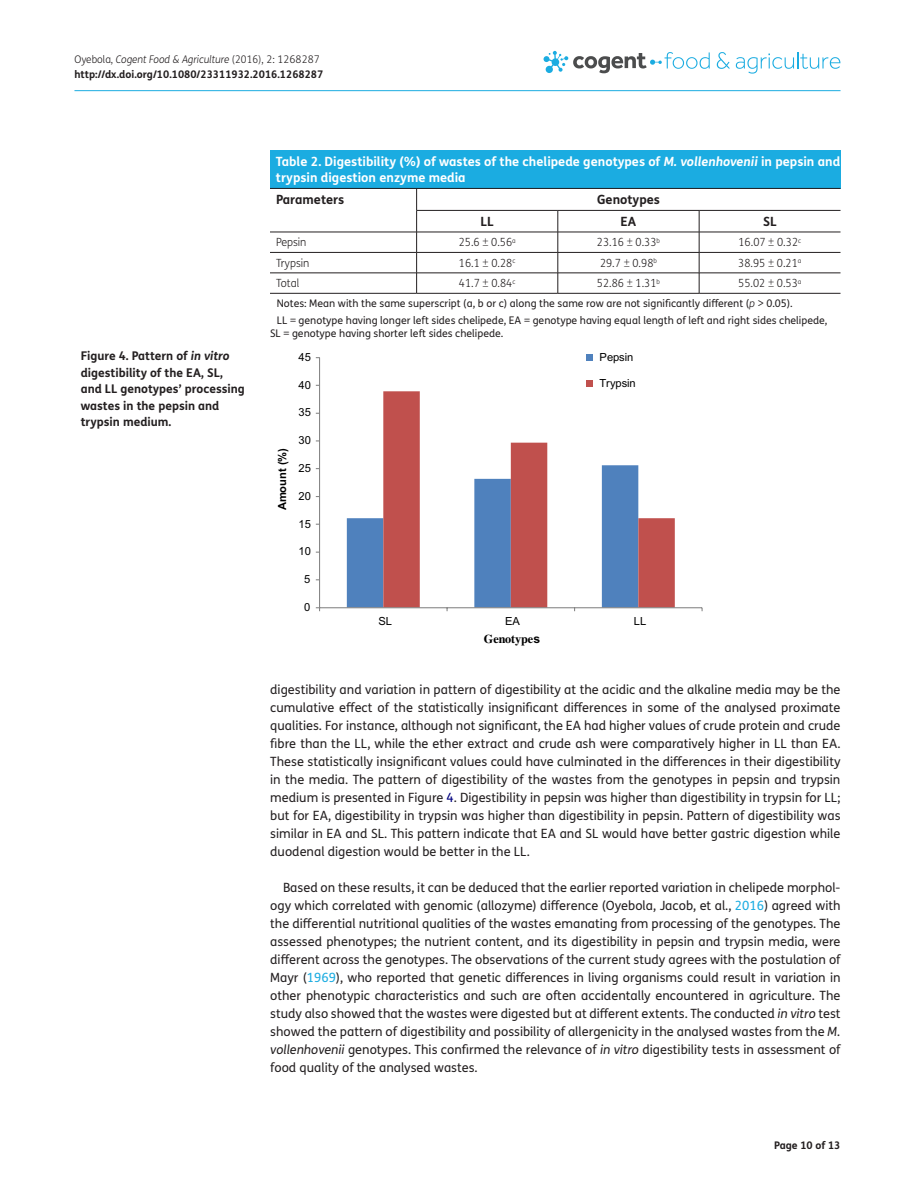
<style>
.page{position:relative;width:915px;height:1191px;background:#fff}
.page>*{position:absolute;margin:0;border:0;box-sizing:border-box;transform-origin:0 0}
.t1{font:12.75px/18px "FS Me Pro";color:#231f20;text-align:justify}
.t2{font:700 12.75px/16.5px "FS Me Pro";color:#fff}
.t3{font:700 12.75px "FS Me Pro";color:#231f20}
.t4{font:700 12.3px "Times";letter-spacing:-.01em;color:#000}
.t5{font:700 12px/16.5px "FS Me Pro";color:#231f20}
.t6{font:300 11.25px "FS Me Pro";color:#231f20;scale:.95 1}
.t7{font:11.25px "Arial";color:#000}
.t8{font:11.1px "Arial";letter-spacing:-.005em;color:#000}
.t9{font:700 11.1px "Arial";letter-spacing:.01em;color:#000}
.t10{font:10.5px/17px "FS Me Pro";color:#231f20}
.t11{font:700 10.5px/15px "FS Me Pro";color:#231f20}
.s1{font-weight:300}
.s2{font-weight:300;font-style:italic}
.s3{font-style:italic}
.s4{font-family:"Arial"}
.s5{color:#000080}
.s6{color:#1bace1}
</style>
<div class="page">
<hr style="left:74px;top:90px;width:766px;height:1px;background:#1bace1">
<svg style="left:543px;top:51px;width:166px;height:22px"></svg>
<svg style="left:716px;top:52px;width:13px;height:17px"></svg>
<svg style="left:735px;top:52px;width:105px;height:22px"></svg>
<svg style="left:383px;top:391px;width:291px;height:216px"></svg>
<hr style="left:319px;top:358px;width:1px;height:250px;background:#868686">
<hr style="left:319px;top:607px;width:382px;height:1px;background:#868686">
<svg style="left:347px;top:465px;width:291px;height:146px"></svg>
<svg style="left:586px;top:354px;width:6px;height:6px"></svg>
<svg style="left:586px;top:381px;width:6px;height:6px"></svg>
<div style="left:270px;top:150px;width:570px;height:39px;background:#1bace1"></div>
<hr style="left:270px;top:188px;width:570px;height:1px;background:#231f20">
<hr style="left:416px;top:210px;width:141px;height:1px;background:#231f20">
<hr style="left:557px;top:210px;width:142px;height:1px;background:#231f20">
<hr style="left:699px;top:210px;width:141px;height:1px;background:#231f20">
<hr style="left:270px;top:232px;width:146px;height:1px;background:#231f20">
<hr style="left:416px;top:232px;width:141px;height:1px;background:#231f20">
<hr style="left:557px;top:232px;width:142px;height:1px;background:#231f20">
<hr style="left:699px;top:232px;width:141px;height:1px;background:#231f20">
<hr style="left:270px;top:252px;width:146px;height:1px;background:#231f20">
<hr style="left:416px;top:252px;width:141px;height:1px;background:#231f20">
<hr style="left:557px;top:252px;width:142px;height:1px;background:#231f20">
<hr style="left:699px;top:252px;width:141px;height:1px;background:#231f20">
<hr style="left:270px;top:273px;width:146px;height:1px;background:#231f20">
<hr style="left:270px;top:293px;width:146px;height:1px;background:#231f20">
<hr style="left:416px;top:273px;width:141px;height:1px;background:#231f20">
<svg style="left:416px;top:189px;width:1px;height:104px"></svg>
<hr style="left:416px;top:293px;width:141px;height:1px;background:#231f20">
<hr style="left:557px;top:273px;width:142px;height:1px;background:#231f20">
<svg style="left:557px;top:210px;width:1px;height:83px"></svg>
<hr style="left:557px;top:293px;width:142px;height:1px;background:#231f20">
<hr style="left:699px;top:273px;width:141px;height:1px;background:#231f20">
<svg style="left:698px;top:210px;width:1px;height:83px"></svg>
<hr style="left:699px;top:293px;width:141px;height:1px;background:#231f20">
<p class="t11" style="left:74px;top:51px;width:250px"><span class="s1">Oyebola,</span> <span class="s2">Cogent Food &amp; Agriculture</span> <span class="s1">(2016), 2: 1268287 </span>http://dx.doi.org/10.1080/23311932.2016.1268287</p>
<p class="t2" style="left:276px;top:152px;width:565px">Table 2. Digestibility (%) of wastes of the chelipede genotypes of <span class="s3">M. vollenhovenii</span> in pepsin and trypsin digestion enzyme media</p>
<p class="t3" style="left:276px;top:190px;width:70px">Parameters</p>
<p class="t3" style="left:597px;top:190px;width:64px">Genotypes</p>
<p class="t3" style="left:480px;top:212px;width:15px">LL</p>
<p class="t3" style="left:620px;top:212px;width:17px">EA</p>
<p class="t3" style="left:762px;top:212px;width:15px">SL</p>
<p class="t6" style="left:276px;top:235px;width:34px">Pepsin</p>
<p class="t6" style="left:458px;top:235px;width:61px">25.6 ± 0.56<sup>a</sup></p>
<p class="t6" style="left:596px;top:235px;width:68px">23.16 ± 0.33<sup>b</sup></p>
<p class="t6" style="left:738px;top:235px;width:67px">16.07 ± 0.32<sup>c</sup></p>
<p class="t6" style="left:276px;top:255px;width:37px">Trypsin</p>
<p class="t6" style="left:459px;top:255px;width:61px">16.1 ± 0.28<sup>c</sup></p>
<p class="t6" style="left:599px;top:255px;width:61px">29.7 ± 0.98<sup>b</sup></p>
<p class="t6" style="left:738px;top:255px;width:68px">38.95 ± 0.21<sup>a</sup></p>
<p class="t6" style="left:276px;top:276px;width:26px">Total</p>
<p class="t6" style="left:459px;top:276px;width:61px">41.7 ± 0.84<sup>c</sup></p>
<p class="t6" style="left:596px;top:276px;width:68px">52.86 ± 1.31<sup>b</sup></p>
<p class="t6" style="left:738px;top:276px;width:68px">55.02 ± 0.53<sup>a</sup></p>
<p class="t5" style="left:81px;top:347px;width:166px">Figure 4. Pattern of <span class="s3">in vitro </span>digestibility of the EA, SL, and LL genotypes’ processing wastes in the pepsin and trypsin medium.</p>
<p class="t10" style="left:277px;top:294px;width:552px">Notes: Mean with the same superscript (a, b or c) along the same row are not significantly different (<span class="s2">p</span> &gt; 0.05).<br>LL = genotype having longer left sides chelipede, EA = genotype having equal length of left and right sides chelipede,</p>
<p class="t10" style="left:270px;top:324px;width:235px">SL = genotype having shorter left sides chelipede.</p>
<p class="t9" style="left:274px;top:510px;width:64px;rotate:-90deg">Amount (%)</p>
<p class="t8" style="left:298px;top:349px;width:14px">45</p>
<p class="t8" style="left:298px;top:377px;width:14px">40</p>
<p class="t8" style="left:298px;top:405px;width:14px">35</p>
<p class="t8" style="left:298px;top:433px;width:14px">30</p>
<p class="t7" style="left:298px;top:460px;width:14px">25</p>
<p class="t8" style="left:298px;top:488px;width:14px">20</p>
<p class="t8" style="left:298px;top:516px;width:14px">15</p>
<p class="t8" style="left:298px;top:544px;width:14px">10</p>
<p class="t8" style="left:304px;top:572px;width:8px">5</p>
<p class="t8" style="left:304px;top:599px;width:8px">0</p>
<p class="t8" style="left:599px;top:349px;width:35px">Pepsin</p>
<p class="t8" style="left:599px;top:375px;width:38px">Trypsin</p>
<p class="t8" style="left:378px;top:614px;width:15px">SL</p>
<p class="t8" style="left:505px;top:614px;width:16px">EA</p>
<p class="t8" style="left:633px;top:614px;width:14px">LL</p>
<p class="t4" style="left:483px;top:627px;width:58px">Genotype<span class="s4">s</span></p>
<p class="t1" style="left:270px;top:680px;width:571px">digestibility and variation in pattern of digestibility at the acidic and the alkaline media may be the cumulative effect of the statistically insignificant differences in some of the analysed proximate qualities. For instance, although not significant, the EA had higher values of crude protein and crude fibre than the LL, while the ether extract and crude ash were comparatively higher in LL than EA.<br>These statistically insignificant values could have culminated in the differences in their digestibility in the media. The pattern of digestibility of the wastes from the genotypes in pepsin and trypsin medium is presented in Figure <span class="s5">4</span>. Digestibility in pepsin was higher than digestibility in trypsin for LL; but for EA, digestibility in trypsin was higher than digestibility in pepsin. Pattern of digestibility was similar in EA and SL. This pattern indicate that EA and SL would have better gastric digestion while duodenal digestion would be better in the LL.</p>
<p class="t1" style="left:270px;top:878px;width:571px;text-indent:13px">Based on these results, it can be deduced that the earlier reported variation in chelipede morphol&shy;ogy which correlated with genomic (allozyme) difference (Oyebola, Jacob, et al., <span class="s6">2016</span>) agreed with the differential nutritional qualities of the wastes emanating from processing of the genotypes. The assessed phenotypes; the nutrient content, and its digestibility in pepsin and trypsin media, were different across the genotypes. The observations of the current study agrees with the postulation of Mayr (<span class="s6">1969</span>), who reported that genetic differences in living organisms could result in variation in other phenotypic characteristics and such are often accidentally encountered in agriculture. The study also showed that the wastes were digested but at different extents. The conducted <span class="s3">in vitro</span> test showed the pattern of digestibility and possibility of allergenicity in the analysed wastes from the <span class="s3">M. vollenhovenii</span> genotypes. This confirmed the relevance of <span class="s3">in vitro</span> digestibility tests in assessment of food quality of the analysed wastes.</p>
<p class="t11" style="left:773px;top:1137px;width:68px">Page 10 of 13</p>
</div>
